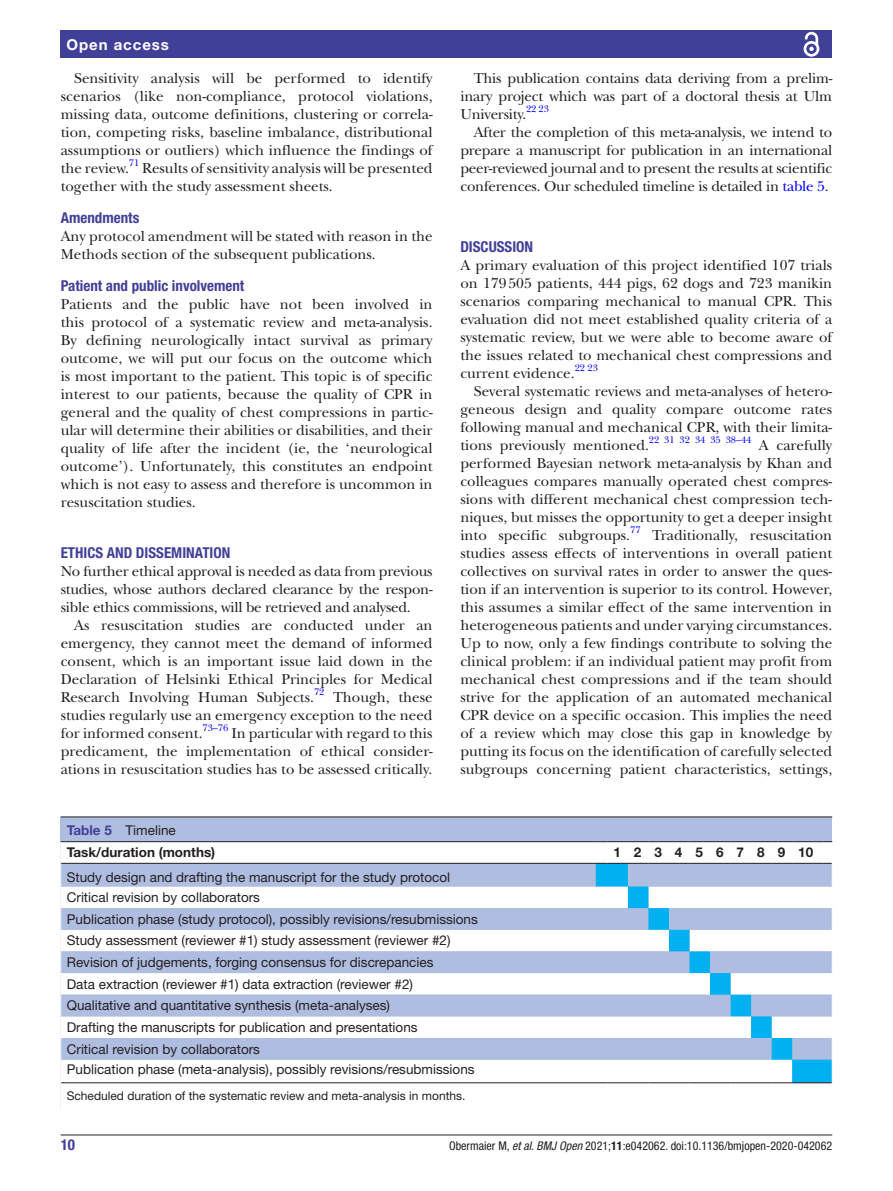
<style>
.page{position:relative;width:893px;height:1191px;background:#fff}
.page>*{position:absolute;margin:0;border:0;box-sizing:border-box;transform-origin:0 0}
.t1{font:15px/18px "New Baskerville";color:#231f20;text-align:justify}
.t2{font:700 condensed 15px "Helvetica Neue LT Std";color:#414099}
.t3{font:700 15px "Helvetica Neue LT Std";letter-spacing:.065em;color:#fff}
.t4{font:13.5px/21.6px "Helvetica Neue LT Std";color:#231f20}
.t5{font:700 13.5px/22px "Helvetica Neue LT Std";color:#231f20}
.t6{font:700 13.5px "Helvetica Neue LT Std";letter-spacing:.965em;color:#231f20}
.t7{font:condensed 12px "Helvetica Neue LT Std";color:#231f20}
.t8{font:12px "Helvetica Neue LT Std";color:#231f20}
.t9{font:9.9px "New Baskerville";color:#00f}
.s1{color:#414099}
.s2{font-weight:400}
.s3{color:#00f}
.s4{font-style:italic}
.s5{font-weight:700}
</style>
<div class="page">
<hr style="left:61px;top:1134px;width:771px;height:1px;background:#231f20">
<div style="left:61px;top:31px;width:771px;height:27px;background:#414099"></div>
<svg style="left:803px;top:31px;width:17px;height:26px"></svg>
<div style="left:61px;top:817px;width:771px;height:292px;background:#afbde1"></div>
<hr style="left:61px;top:816px;width:771px;height:1px;background:#231f20">
<div style="left:61px;top:842px;width:762px;height:267px;background:#fff"></div>
<svg style="left:61px;top:864px;width:535px;height:195px"></svg>
<svg style="left:596px;top:864px;width:227px;height:218px"></svg>
<hr style="left:61px;top:841px;width:535px;height:1px;background:#231f20">
<hr style="left:61px;top:863px;width:535px;height:1px;background:#231f20">
<svg style="left:596px;top:841px;width:196px;height:1px"></svg>
<svg style="left:596px;top:863px;width:196px;height:1px"></svg>
<hr style="left:792px;top:841px;width:31px;height:1px;background:#231f20">
<hr style="left:792px;top:863px;width:31px;height:1px;background:#231f20">
<svg style="left:596px;top:1082px;width:196px;height:1px"></svg>
<hr style="left:792px;top:1082px;width:31px;height:1px;background:#231f20">
<hr style="left:61px;top:1082px;width:535px;height:1px;background:#231f20">
<svg style="left:60px;top:842px;width:1px;height:267px"></svg>
<svg style="left:823px;top:841px;width:10px;height:268px"></svg>
<hr style="left:67px;top:1099px;width:765px;height:2px;background:#fff">
<p class="t3" style="left:66px;top:35px;width:104px">Open access</p>
<p class="t1" style="left:61px;top:69px;width:373px;text-indent:14px">Sensitivity analysis will be performed to identify scenarios (like non-compliance, protocol violations, missing data, outcome definitions, clustering or correla&shy;tion, competing risks, baseline imbalance, distributional assumptions or outliers) which influence the findings of the review.</p>
<p class="t9" style="left:129px;top:157px;width:12px">71</p>
<p class="t1" style="left:61px;top:159px;width:373px;text-indent:81px">Results of sensitivity analysis will be presented together with the study assessment sheets.</p>
<p class="t2" style="left:61px;top:208px;width:80px">Amendments</p>
<p class="t1" style="left:61px;top:227px;width:373px">Any protocol amendment will be stated with reason in the<br>Methods section of the subsequent publications.</p>
<p class="t2" style="left:61px;top:276px;width:185px">Patient and public involvement</p>
<p class="t1" style="left:61px;top:295px;width:373px">Patients and the public have not been involved in this protocol of a systematic review and meta-analysis.<br>By defining neurologically intact survival as primary outcome, we will put our focus on the outcome which is most important to the patient. This topic is of specific interest to our patients, because the quality of CPR in general and the quality of chest compressions in partic&shy;ular will determine their abilities or disabilities, and their quality of life after the incident (ie, the ‘neurological outcome’). Unfortunately, this constitutes an endpoint which is not easy to assess and therefore is uncommon in resuscitation studies.</p>
<p class="t2" style="left:61px;top:543px;width:171px">ETHICS AND DISSEMINATION</p>
<p class="t1" style="left:61px;top:562px;width:373px">No further ethical approval is needed as data from previous studies, whose authors declared clearance by the respon&shy;sible ethics commissions, will be retrieved and analysed.</p>
<p class="t1" style="left:61px;top:616px;width:373px;text-indent:14px">As resuscitation studies are conducted under an emergency, they cannot meet the demand of informed consent, which is an important issue laid down in the Declaration of Helsinki Ethical Principles for Medical Research Involving Human Subjects.</p>
<p class="t9" style="left:314px;top:686px;width:12px">72</p>
<p class="t1" style="left:61px;top:688px;width:373px;text-indent:272px">Though, these studies regularly use an emergency exception to the need for informed consent.</p>
<p class="t9" style="left:203px;top:722px;width:27px">73–76</p>
<p class="t1" style="left:61px;top:724px;width:373px;text-indent:171px">In particular with regard to this predicament, the implementation of ethical consider&shy;ations in resuscitation studies has to be assessed critically.</p>
<p class="t5" style="left:67px;top:819px;width:150px"><span class="s1">Table 5</span> <span class="s2">Timeline<br></span>Task/duration (months)</p>
<p class="t1" style="left:460px;top:69px;width:373px;text-indent:14px">This publication contains data deriving from a prelim&shy;inary project which was part of a doctoral thesis at Ulm University.</p>
<p class="t9" style="left:526px;top:103px;width:24px">22 23</p>
<p class="t1" style="left:460px;top:123px;width:373px;text-indent:14px">After the completion of this meta-analysis, we intend to prepare a manuscript for publication in an international peer-reviewed journal and to present the results at scientific conferences. Our scheduled timeline is detailed in <span class="s3">table 5</span>.</p>
<p class="t2" style="left:460px;top:237px;width:74px">DISCUSSION</p>
<p class="t1" style="left:460px;top:256px;width:373px">A primary evaluation of this project identified 107 trials on 179505 patients, 444 pigs, 62 dogs and 723 manikin scenarios comparing mechanical to manual CPR. This evaluation did not meet established quality criteria of a systematic review, but we were able to become aware of the issues related to mechanical chest compressions and current evidence.</p>
<p class="t9" style="left:575px;top:362px;width:25px">22 23</p>
<p class="t1" style="left:460px;top:382px;width:373px;text-indent:14px">Several systematic reviews and meta-analyses of hetero&shy;geneous design and quality compare outcome rates following manual and mechanical CPR, with their limita&shy;tions previously mentioned.<sup>22</sup> <sup>31</sup> <sup>32</sup> <sup>34</sup> <sup>35</sup> <sup>38–44</sup></p>
<p class="t1" style="left:460px;top:436px;width:373px;text-indent:299px">A carefully performed Bayesian network meta-analysis by Khan and colleagues compares manually operated chest compres&shy;sions with different mechanical chest compression tech&shy;niques, but misses the opportunity to get a deeper insight into specific subgroups.</p>
<p class="t9" style="left:630px;top:524px;width:12px">77</p>
<p class="t1" style="left:460px;top:526px;width:373px;text-indent:192px">Traditionally, resuscitation studies assess effects of interventions in overall patient collectives on survival rates in order to answer the ques&shy;tion if an intervention is superior to its control. However, this assumes a similar effect of the same intervention in heterogeneous patients and under varying circumstances.<br>Up to now, only a few findings contribute to solving the clinical problem: if an individual patient may profit from mechanical chest compressions and if the team should strive for the application of an automated mechanical CPR device on a specific occasion. This implies the need of a review which may close this gap in knowledge by putting its focus on the identification of carefully selected subgroups concerning patient characteristics, settings,</p>
<p class="t6" style="left:613px;top:844px;width:201px">12345678910</p>
<p class="t4" style="left:67px;top:867px;width:385px;line-height:20.1px">Study design and drafting the manuscript for the study protocol<br>Critical revision by collaborators</p>
<p class="t4" style="left:67px;top:908px;width:413px">Publication phase (study protocol), possibly revisions/resubmissions Study assessment (reviewer #1) study assessment (reviewer #2)<br>Revision of judgements, forging consensus for discrepancies<br>Data extraction (reviewer #1) data extraction (reviewer #2)<br>Qualitative and quantitative synthesis (meta-analyses)<br>Drafting the manuscripts for publication and presentations<br>Critical revision by collaborators</p>
<p class="t4" style="left:67px;top:1058px;width:409px">Publication phase (meta-analysis), possibly revisions/resubmissions</p>
<p class="t8" style="left:67px;top:1089px;width:400px">Scheduled duration of the systematic review and meta-analysis in months.</p>
<p class="t2" style="left:61px;top:1135px;width:16px">10</p>
<p class="t7" style="left:449px;top:1138px;width:385px">Obermaier M, <span class="s4">et al</span>. <span class="s4">BMJ Open</span> 2021;<span class="s5">11</span>:e042062. doi:10.1136/bmjopen-2020-042062</p>
</div>
